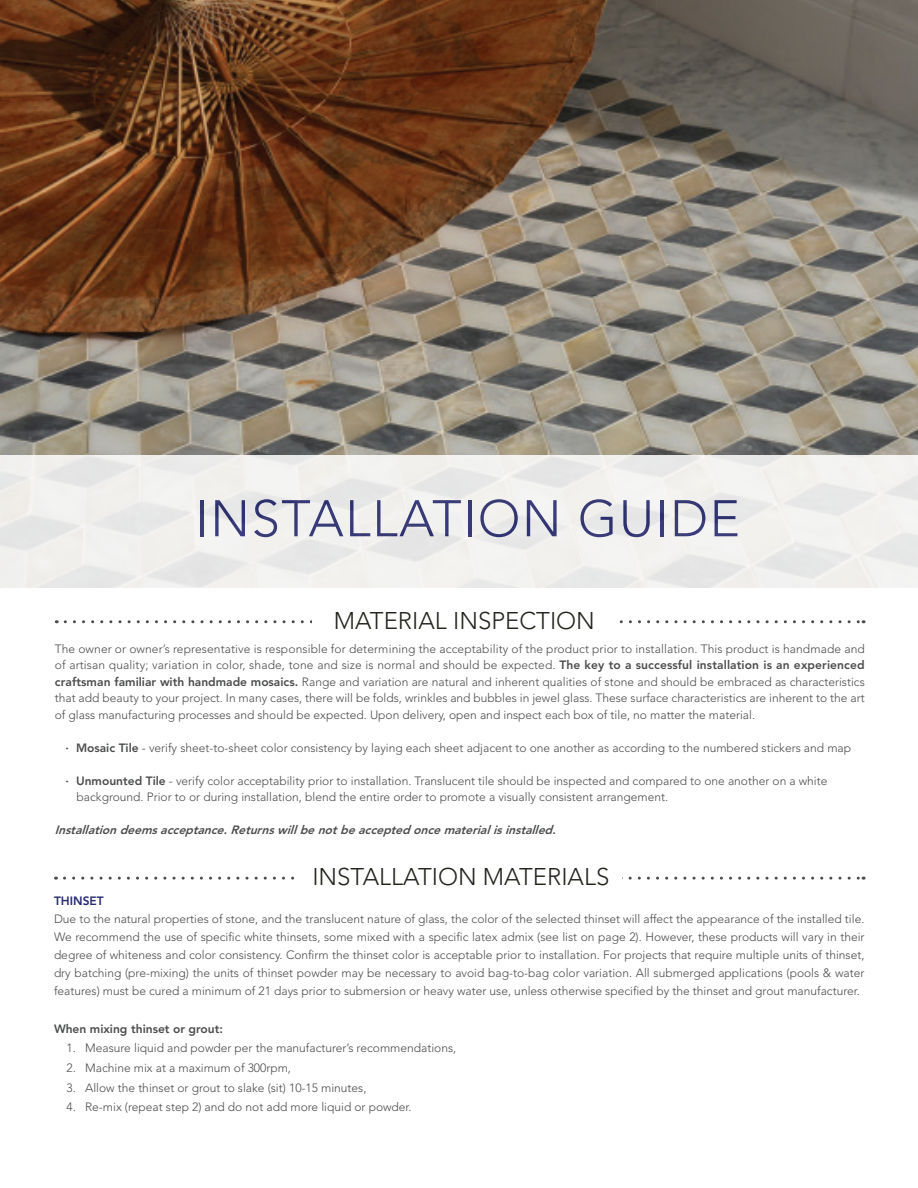
<style>
.page{position:relative;width:918px;height:1188px;background:#fff}
.page>*{position:absolute;margin:0;border:0;box-sizing:border-box;transform-origin:0 0}
.t1{font:300 51px "Avenir LT Std";letter-spacing:.03em;color:#272b72}
.t2{font:300 24px "Avenir LT Std";color:#25251f}
.t3{font:300 12px/18px "Avenir LT Std";color:#4b4c4d;text-align:justify}
.t4{font:italic 800 12px "Avenir LT Std";color:#4b4c4d}
.t5{font:800 12px "Avenir LT Std";color:#4b4c4d}
.t6{font:800 12px "Avenir LT Std";color:#272b72}
.s1{font-weight:800}
</style>
<div class="page">
<svg style="left:65px;top:620px;width:799px;height:3px"></svg>
<div style="left:312px;top:611px;width:305px;height:34px;background:#fff"></div>
<img style="left:0;top:0;width:918px;height:456px">
<svg style="left:64px;top:877px;width:800px;height:3px"></svg>
<div style="left:300px;top:867px;width:322px;height:34px;background:#fff"></div>
<div style="left:0;top:456px;width:918px;height:132px;background:#f1f0ee"></div>
<h1 class="t1" style="left:195px;top:489px;width:546px">INSTALLATION GUIDE</h1>
<p class="t2" style="left:334px;top:606px;width:263px">MATERIAL INSPECTION</p>
<p class="t3" style="left:55px;top:640px;width:812px;line-height:16.5px">The owner or owner’s representative is responsible for determining the acceptability of the product prior to installation. This product is handmade and of artisan quality; variation in color, shade, tone and size is normal and should be expected. <span class="s1">The key to a successful installation is an experienced craftsman familiar with handmade mosaics.</span> Range and variation are natural and inherent qualities of stone and should be embraced as characteristics that add beauty to your project. In many cases, there will be folds, wrinkles and bubbles in jewel glass. These surface characteristics are inherent to the art of glass manufacturing processes and should be expected. Upon delivery, open and inspect each box of tile, no matter the material.</p>
<p class="t3" style="left:65px;top:739px;width:787px"><span class="s1">· Mosaic Tile</span> - verify sheet-to-sheet color consistency by laying each sheet adjacent to one another as according to the numbered stickers and map</p>
<p class="t3" style="left:65px;top:772px;width:764px"><span class="s1">· Unmounted Tile</span> - verify color acceptability prior to installation. Translucent tile should be inspected and compared to one another on a white</p>
<p class="t3" style="left:77px;top:788px;width:593px">background. Prior to or during installation, blend the entire order to promote a visually consistent arrangement.</p>
<p class="t4" style="left:55px;top:823px;width:507px">Installationdeemsacceptance.Returnswillbenotbeacceptedoncematerialisinstalled.</p>
<p class="t2" style="left:312px;top:863px;width:299px">INSTALLATION MATERIALS</p>
<p class="t6" style="left:54px;top:894px;width:51px">THINSET</p>
<p class="t3" style="left:54px;top:910px;width:812px">Due to the natural properties of stone, and the translucent nature of glass, the color of the selected thinset will affect the appearance of the installed tile.<br>We recommend the use of specific white thinsets, some mixed with a specific latex admix (see list on page 2). However, these products will vary in their degree of whiteness and color consistency. Confirm the thinset color is acceptable prior to installation. For projects that require multiple units of thinset, dry batching (pre-mixing) the units of thinset powder may be necessary to avoid bag-to-bag color variation. All submerged applications (pools &amp; water features) must be cured a minimum of 21 days prior to submersion or heavy water use, unless otherwise specified by the thinset and grout manufacturer.</p>
<p class="t5" style="left:54px;top:1022px;width:171px">When mixing thinset or grout:</p>
<p class="t3" style="left:66px;top:1039px;width:391px">1. Measure liquid and powder per the manufacturer’s recommendations,</p>
<p class="t3" style="left:66px;top:1059px;width:226px">2. Machine mix at a maximum of 300rpm,</p>
<p class="t3" style="left:66px;top:1079px;width:302px">3. Allow the thinset or grout to slake (sit) 10-15 minutes,</p>
<p class="t3" style="left:66px;top:1098px;width:347px">4. Re-mix (repeat step 2) and do not add more liquid or powder.</p>
</div>
